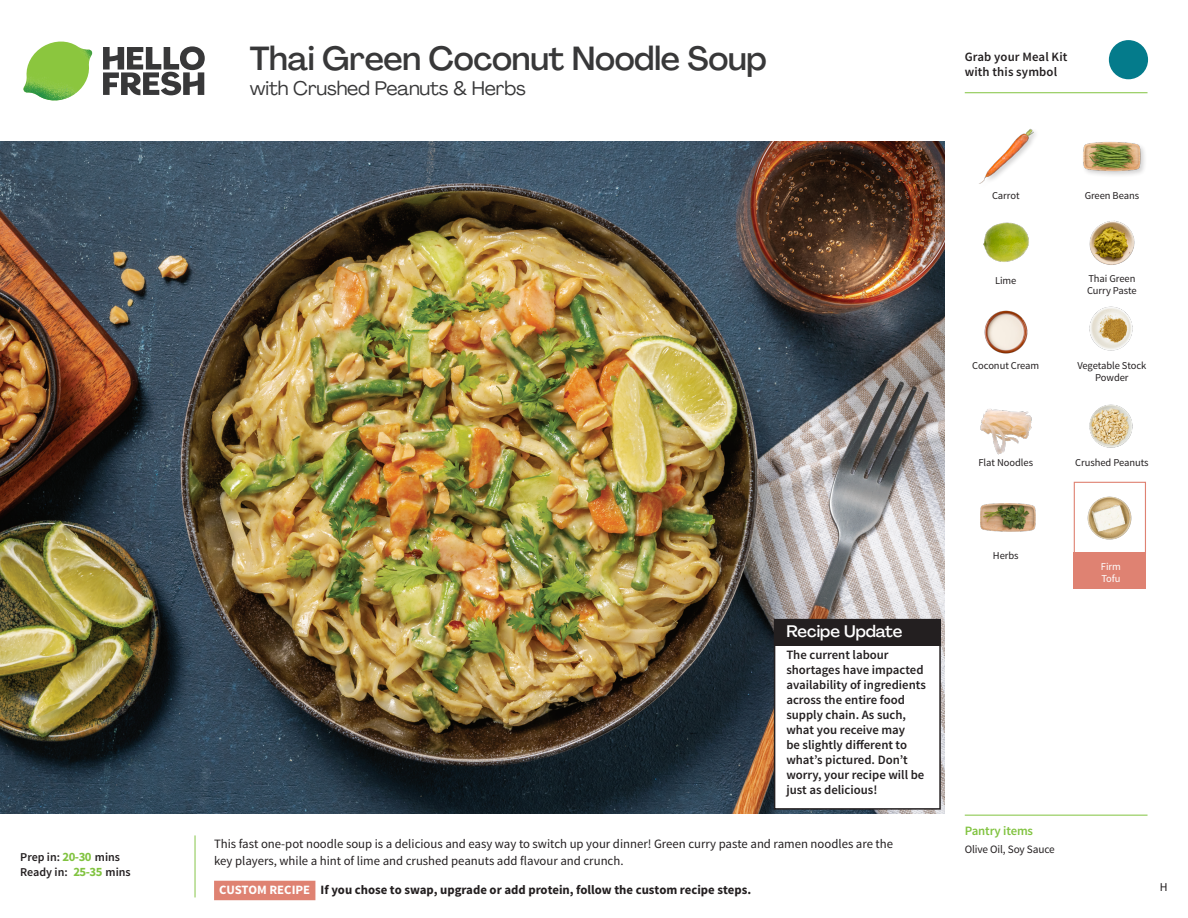
<style>
.page{position:relative;width:1188px;height:918px;background:#fff}
.page>*{position:absolute;margin:0;border:0;box-sizing:border-box;transform-origin:0 0}
._15_Titel_UK{font:500 33px "Agrandir";letter-spacing:-.01em;color:#383839}
._15_Titel_UK-2{font:19.5px "Agrandir";letter-spacing:-.01em;color:#383839}
.Steps_Text_AU{font:500 16.5px "Agrandir";color:#fff}
.Steps_Text_AU-2{font:600 12.75px/15px "Source Sans Pro";color:#231f20}
.Step_6_Text_AU{font:12.75px/16.5px "Source Sans Pro";color:#231f20}
.Step_6_Text_AU-2{font:700 12.75px "Source Sans Pro";color:#231f20}
._04_Headers_Front{font:600 12.75px "Source Sans Pro";letter-spacing:-.01em;color:#81c340}
._04_Intro{font:600 12px "Source Sans Pro";color:#231f20}
.t1{font:12px "Source Sans Pro";color:#231f20}
._05_Pantry{font:11.25px "Source Sans Pro";letter-spacing:-.01em;color:#231f20}
._18_FRONT_ingredient{font:10.5px/12px "Source Sans Pro";letter-spacing:-.005em;color:#231f20;text-align:center}
._18_FRONT_ingredient-2{font:10.5px/12px "Source Sans Pro";letter-spacing:-.005em;color:#fff}
.s1{font-weight:700;font-size:12.75px;color:#81c340}
.s2{color:#fff}
</style>
<div class="page">
<svg style="left:103px;top:46px;width:102px;height:49px"></svg>
<img style="left:23px;top:42px;width:69px;height:59px">
<img style="left:0;top:142px;width:945px;height:672px">
<svg style="left:194px;top:835px;width:122px;height:66px"></svg>
<div style="left:1074px;top:482px;width:72px;height:72px;border:1px solid #df8272"></div>
<div style="left:1074px;top:552px;width:72px;height:36px;background:#df8272"></div>
<img style="left:1087px;top:496px;width:45px;height:44px">
<div style="left:775px;top:620px;width:165px;height:189px;background:#fff"></div>
<div style="left:774px;top:619px;width:167px;height:191px;border:2px solid #231f20"></div>
<div style="left:774px;top:619px;width:167px;height:27px;background:#231f20"></div>
<img style="left:984px;top:310px;width:44px;height:44px">
<img style="left:980px;top:409px;width:52px;height:46px">
<img style="left:1089px;top:306px;width:44px;height:45px">
<img style="left:1089px;top:404px;width:44px;height:44px">
<img style="left:1089px;top:220px;width:46px;height:45px">
<img style="left:983px;top:222px;width:46px;height:40px">
<img style="left:979px;top:128px;width:55px;height:56px">
<div style="left:1082px;top:140px;width:65px;height:38px;background:#231f20;opacity:.2"></div>
<img style="left:1083px;top:140px;width:58px;height:38px">
<img style="left:980px;top:503px;width:56px;height:29px">
<hr style="left:965px;top:815px;width:183px;height:1px;background:#81c340">
<svg style="left:1091px;top:40px;width:58px;height:54px"></svg>
<hr style="left:965px;top:92px;width:183px;height:1px;background:#81c340">
<p class="_04_Intro" style="left:20px;top:849px;width:101px">Prep in: <span class="s1">20-30</span> mins</p>
<p class="_04_Intro" style="left:20px;top:864px;width:112px">Ready in: <span class="s1">25-35</span> mins</p>
<p class="_15_Titel_UK" style="left:250px;top:38px;width:518px">Thai Green Coconut Noodle Soup</p>
<p class="_15_Titel_UK-2" style="left:250px;top:76px;width:277px">with Crushed Peanuts &amp; Herbs</p>
<p class="Steps_Text_AU" style="left:786px;top:621px;width:117px">Recipe Update</p>
<p class="Steps_Text_AU-2" style="left:786px;top:648px;width:141px">The current labour shortages have impacted availability of ingredients across the entire food supply chain. As such, what you receive may<br>be slightly different to what’s pictured. Don’t worry, your recipe will be just as delicious!</p>
<p class="Step_6_Text_AU" style="left:214px;top:836px;width:681px">This fast one-pot noodle soup is a delicious and easy way to switch up your dinner! Green curry paste and ramen noodles are the key players, while a hint of lime and crushed peanuts add flavour and crunch.</p>
<p class="Step_6_Text_AU-2" style="left:219px;top:882px;width:533px"><span class="s2">CUSTOM RECIPE</span> If you chose to swap, upgrade or add protein, follow the custom recipe steps.</p>
<p class="Steps_Text_AU-2" style="left:965px;top:50px;width:104px">Grab your Meal Kit with this symbol</p>
<p class="_18_FRONT_ingredient" style="left:992px;top:189px;width:29px">Carrot</p>
<p class="_18_FRONT_ingredient" style="left:1085px;top:189px;width:56px">Green Beans</p>
<p class="_18_FRONT_ingredient" style="left:995px;top:275px;width:23px">Lime</p>
<p class="_18_FRONT_ingredient" style="left:1087px;top:272px;width:51px;text-align:left">Thai Green<br>Curry Paste</p>
<p class="_18_FRONT_ingredient" style="left:972px;top:360px;width:69px">Coconut Cream</p>
<p class="_18_FRONT_ingredient" style="left:1077px;top:360px;width:71px">Vegetable Stock<br>Powder</p>
<p class="_18_FRONT_ingredient" style="left:978px;top:456px;width:56px">Flat Noodles</p>
<p class="_18_FRONT_ingredient" style="left:1075px;top:456px;width:75px">Crushed Peanuts</p>
<p class="_18_FRONT_ingredient" style="left:993px;top:549px;width:27px">Herbs</p>
<p class="_18_FRONT_ingredient-2" style="left:1101px;top:561px;width:21px">Firm<br>Tofu</p>
<p class="_04_Headers_Front" style="left:965px;top:822px;width:70px">Pantry items</p>
<p class="_05_Pantry" style="left:965px;top:842px;width:92px">Olive Oil, Soy Sauce</p>
<p class="t1" style="left:1160px;top:879px;width:9px">H</p>
</div>
